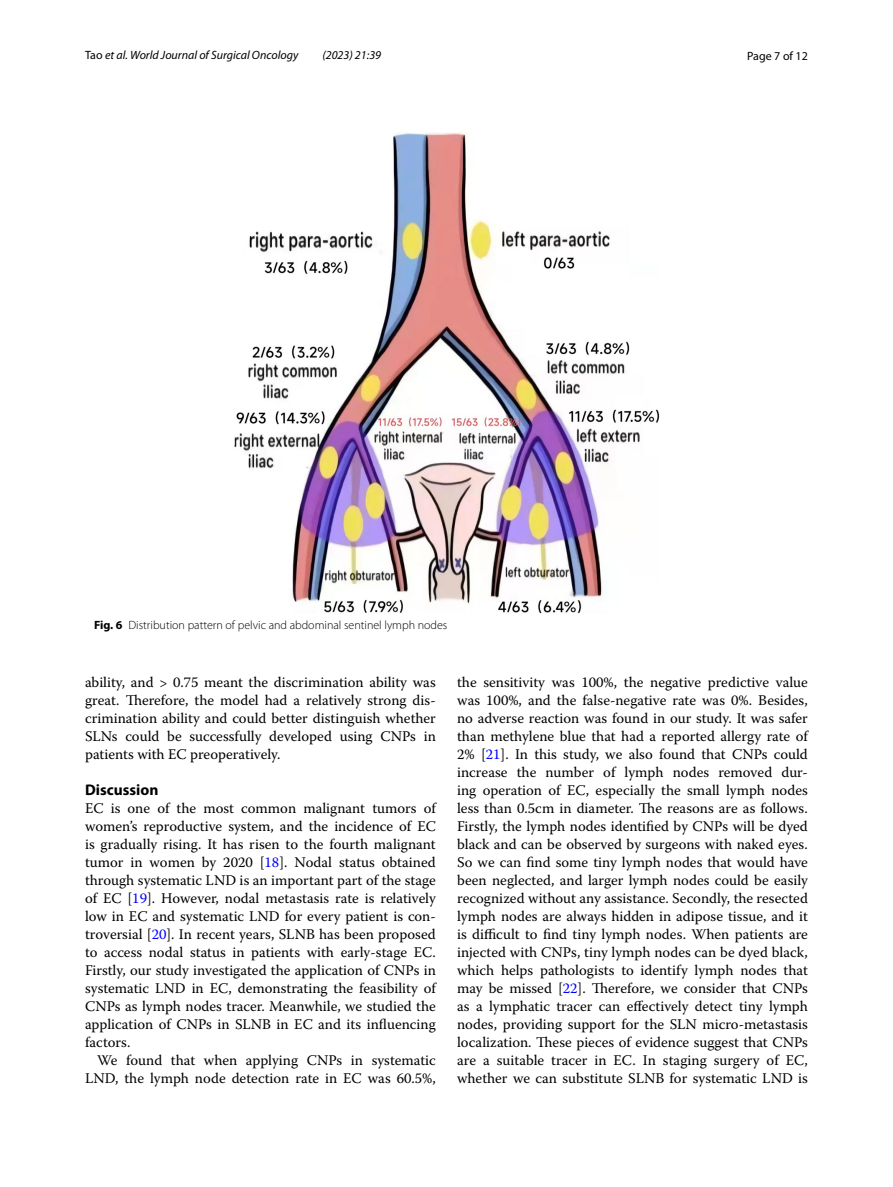
<style>
.page{position:relative;width:893px;height:1187px;background:#fff}
.page>*{position:absolute;margin:0;border:0;box-sizing:border-box;transform-origin:0 0}
.t1{font:700 15.45px "Myriad Pro";color:#000}
.t2{font:14.7px/18px "Warnock Pro";color:#000;text-align:justify}
.t3{font:300 12px "Myriad Pro";color:#000}
.t4{font:italic 12px "Myriad Pro";color:#000}
.t5{font:12px "Myriad Pro";color:#000}
.s1{font-style:normal}
.s2{font-weight:700}
.s3{color:#00f}
</style>
<div class="page">
<img style="left:234px;top:133px;width:425px;height:480px">
<p class="t4" style="left:85px;top:48px;width:215px"><span class="s1">Tao</span> et al. World Journal of Surgical Oncology</p>
<p class="t4" style="left:322px;top:48px;width:60px">(2023) 21:39</p>
<p class="t5" style="left:747px;top:48px;width:62px">Page 7 of 12</p>
<p class="t3" style="left:94px;top:618px;width:355px"><span class="s2">Fig. 6</span> Distribution pattern of pelvic and abdominal sentinel lymph nodes</p>
<p class="t2" style="left:85px;top:672px;width:352px">ability, and &gt; 0.75 meant the discrimination ability was great. Therefore, the model had a relatively strong dis&shy;crimination ability and could better distinguish whether SLNs could be successfully developed using CNPs in patients with EC preoperatively.</p>
<p class="t1" style="left:85px;top:779px;width:75px">Discussion</p>
<p class="t2" style="left:85px;top:798px;width:352px">EC is one of the most common malignant tumors of women’s reproductive system, and the incidence of EC is gradually rising. It has risen to the fourth malignant tumor in women by 2020 [<span class="s3">18</span>]. Nodal status obtained through systematic LND is an important part of the stage of EC [<span class="s3">19</span>]. However, nodal metastasis rate is relatively low in EC and systematic LND for every patient is con&shy;troversial [<span class="s3">20</span>]. In recent years, SLNB has been proposed to access nodal status in patients with early-stage EC.<br>Firstly, our study investigated the application of CNPs in systematic LND in EC, demonstrating the feasibility of CNPs as lymph nodes tracer. Meanwhile, we studied the application of CNPs in SLNB in EC and its influencing factors.</p>
<p class="t2" style="left:85px;top:1050px;width:352px;text-align:right">We found that when applying CNPs in systematic<br>LND, the lymph node detection rate in EC was 60.5%,</p>
<p class="t2" style="left:457px;top:672px;width:352px">the sensitivity was 100%, the negative predictive value was 100%, and the false-negative rate was 0%. Besides, no adverse reaction was found in our study. It was safer than methylene blue that had a reported allergy rate of 2% [<span class="s3">21</span>]. In this study, we also found that CNPs could increase the number of lymph nodes removed dur&shy;ing operation of EC, especially the small lymph nodes less than 0.5cm in diameter. The reasons are as follows.<br>Firstly, the lymph nodes identified by CNPs will be dyed black and can be observed by surgeons with naked eyes.<br>So we can find some tiny lymph nodes that would have been neglected, and larger lymph nodes could be easily recognized without any assistance. Secondly, the resected lymph nodes are always hidden in adipose tissue, and it is difficult to find tiny lymph nodes. When patients are injected with CNPs, tiny lymph nodes can be dyed black, which helps pathologists to identify lymph nodes that may be missed [<span class="s3">22</span>]. Therefore, we consider that CNPs as a lymphatic tracer can effectively detect tiny lymph nodes, providing support for the SLN micro-metastasis localization. These pieces of evidence suggest that CNPs are a suitable tracer in EC. In staging surgery of EC, whether we can substitute SLNB for systematic LND is</p>
</div>
